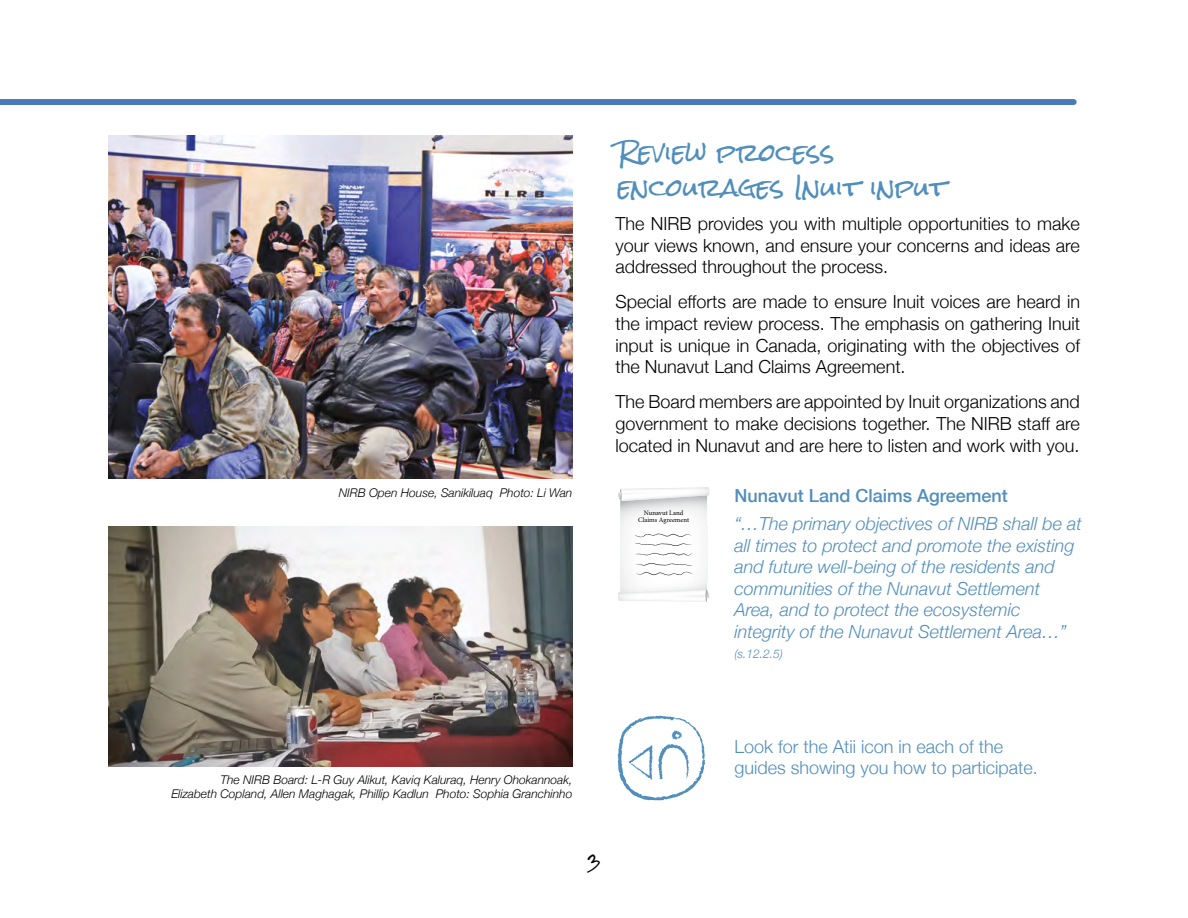
<style>
.page{position:relative;width:1188px;height:918px;background:#fff}
.page>*{position:absolute;margin:0;border:0;box-sizing:border-box;transform-origin:0 0}
.t1{font:24px/34.5px "Rock Salt";color:#508ebc}
.t2{font:300 18px/21.6px "Helvetica Neue";color:#000;text-align:justify}
.t3{font:italic 300 18px/21.6px "Helvetica Neue";color:#508ebc}
.t4{font:300 18px/21.6px "Helvetica Neue";color:#508ebc}
.t5{font:500 18px "Helvetica Neue";color:#508ebc}
.t6{font:15px "Rock Salt";color:#000}
.t7{font:italic 300 12px/14.4px "Helvetica Neue";color:#000;text-align:right}
.t8{font:italic 300 12px "Helvetica Neue";color:#508ebc}
.t9{font:6.75px/7.2px "Minion Pro";letter-spacing:-.005em;color:#000;text-align:center}
</style>
<div class="page">
<img style="left:108px;top:135px;width:464px;height:343px">
<img style="left:631px;top:487px;width:78px;height:5px">
<svg style="left:618px;top:489px;width:89px;height:38px"></svg>
<img style="left:644px;top:593px;width:61px;height:6px">
<svg style="left:705px;top:581px;width:4px;height:21px"></svg>
<svg style="left:635px;top:563px;width:58px;height:13px"></svg>
<svg style="left:636px;top:552px;width:56px;height:4px"></svg>
<svg style="left:635px;top:543px;width:57px;height:3px"></svg>
<svg style="left:635px;top:534px;width:56px;height:3px"></svg>
<img style="left:108px;top:526px;width:465px;height:241px">
<svg style="left:618px;top:716px;width:88px;height:84px"></svg>
<div style="left:0;top:99px;width:1074px;height:6px;background:#497cb6"></div>
<p class="t7" style="left:339px;top:485px;width:235px">NIRB Open House, Sanikiluaq Photo: Li Wan</p>
<h1 class="t1" style="left:618px;top:137px;width:330px">Review process encourages Inuit input</h1>
<p class="t2" style="left:616px;top:212px;width:466px">The NIRB provides you with multiple opportunities to make your views known, and ensure your concerns and ideas are addressed throughout the process.</p>
<p class="t2" style="left:616px;top:290px;width:466px">Special efforts are made to ensure Inuit voices are heard in the impact review process. The emphasis on gathering Inuit input is unique in Canada, originating with the objectives of the Nunavut Land Claims Agreement.</p>
<p class="t2" style="left:616px;top:390px;width:466px">The Board members are appointed by Inuit organizations and government to make decisions together. The NIRB staff are located in Nunavut and are here to listen and work with you.</p>
<p class="t9" style="left:638px;top:509px;width:52px">Nunavut Land<br>Claims Agreement</p>
<p class="t5" style="left:734px;top:482px;width:275px">Nunavut Land Claims Agreement</p>
<p class="t3" style="left:734px;top:512px;width:349px">“…The primary objectives of NIRB shall be at all times to protect and promote the existing and future well-being of the residents and communities of the Nunavut Settlement Area, and to protect the ecosystemic integrity of the Nunavut Settlement Area…”</p>
<p class="t8" style="left:734px;top:645px;width:50px">(s.12.2.5)</p>
<p class="t7" style="left:171px;top:772px;width:403px">The NIRB Board: L-R Guy Alikut, Kaviq Kaluraq, Henry Ohokannoak,<br>Elizabeth Copland, Allen Maghagak, Phillip Kadlun Photo: Sophia Granchinho</p>
<p class="t6" style="left:587px;top:854px;width:15px">3</p>
<p class="t4" style="left:734px;top:735px;width:305px">Look for the Atii icon in each of the guides showing you how to participate.</p>
</div>
